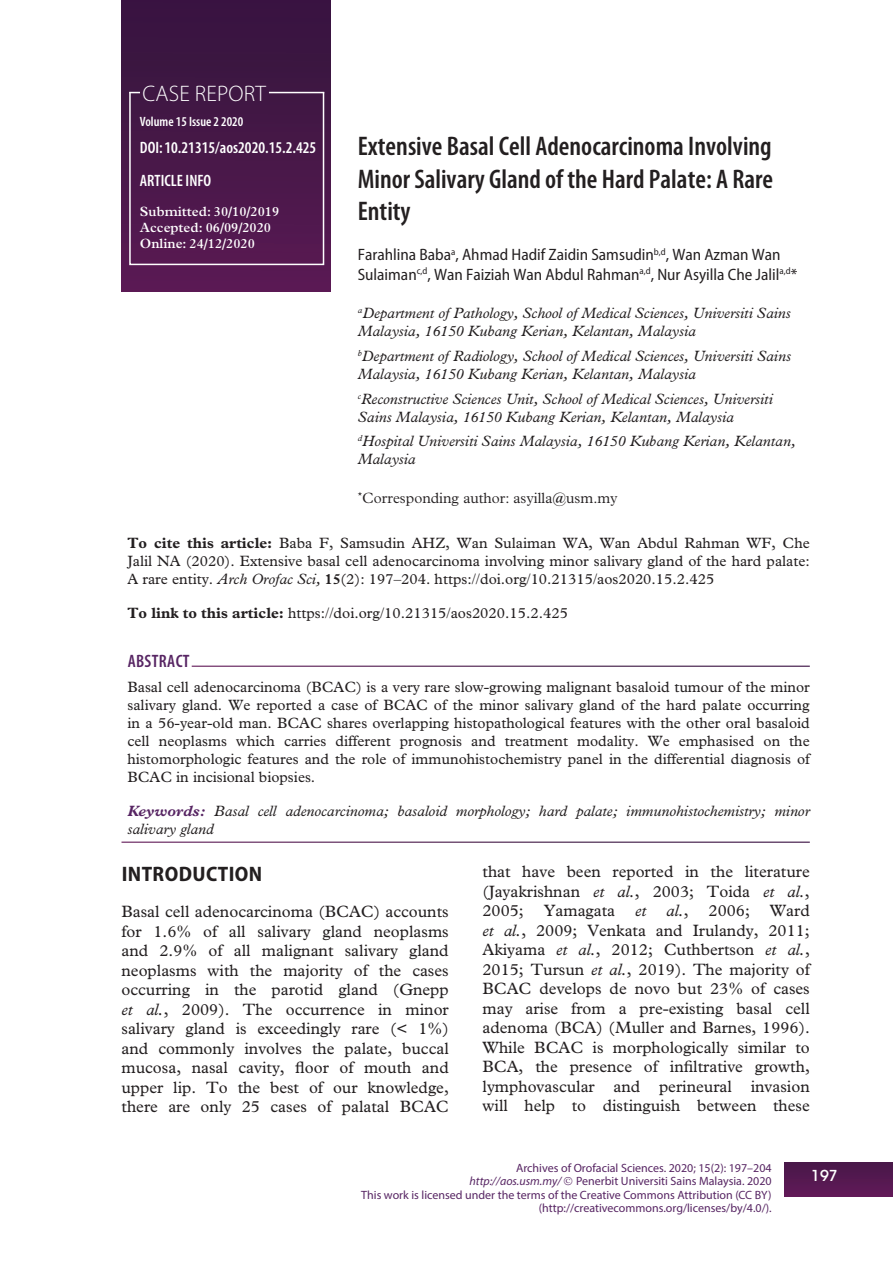
<style>
.page{position:relative;width:893px;height:1263px;background:#fff}
.page>*{position:absolute;margin:0;border:0;box-sizing:border-box;transform-origin:0 0}
.t1{font:600 condensed 27px/32.4px "Myriad Pro";color:#231f20;text-align:justify}
.t2{font:300 22.5px "Myriad Pro";letter-spacing:.01em;color:#fff}
.t3{font:700 semi-condensed 21px "Myriad Pro";letter-spacing:.02em;color:#231f20}
.t4{font:600 condensed 18px "Myriad Pro";color:#572563}
.t5{font:16.5px/19.5px "Plantin Std";color:#231f20;text-align:justify}
.t6{font:semi-condensed 16.5px/19.8px "Myriad Pro";color:#231f20}
.t7{font:600 condensed 16.5px/33.3px "Myriad Pro";color:#fff}
.t8{font:15px/18px "Plantin Std";color:#231f20;text-align:justify}
.t9{font:italic 15px/18px "Plantin Std";color:#231f20}
.t10{font:300 15px "Plantin Std";color:#231f20}
.t11{font:500 15px "ITC Avant Garde Std";color:#fff}
.t12{font:600 13.5px/16.2px "Plantin Std";color:#fff}
.t13{font:600 condensed 13.5px "Myriad Pro";color:#fff}
.t14{font:12px/13.5px "Myriad Pro";color:#572563;text-align:right}
.s1{font-weight:700}
.s2{font-style:italic}
.s3{font-weight:700;color:#572563}
</style>
<div class="page">
<div style="left:122px;top:0;width:209px;height:292px;background:linear-gradient(to bottom,#35153d,#5a1b54)"></div>
<div style="left:784px;top:1163px;width:109px;height:33px;background:#561950"></div>
<div style="left:129px;top:91px;width:195px;height:174px;border:2px solid #fff"></div>
<hr style="left:269px;top:92px;width:55px;height:1px;background:#fff">
<h2 class="t2" style="left:143px;top:80px;width:125px">CASE REPORT</h2>
<p class="t13" style="left:140px;top:113px;width:105px">Volume 15 Issue 2 2020</p>
<p class="t7" style="left:140px;top:130px;width:178px">DOI: 10.21315/aos2020.15.2.425<br>ARTICLE INFO</p>
<p class="t12" style="left:140px;top:203px;width:141px">Submitted: 30/10/2019<br>Accepted: 06/09/2020<br>Online: 24/12/2020</p>
<h1 class="t1" style="left:358px;top:130px;width:417px">Extensive Basal Cell Adenocarcinoma Involving Minor Salivary Gland of the Hard Palate: A Rare Entity</h1>
<p class="t6" style="left:358px;top:244px;width:441px">Farahlina Baba<sup>a</sup>, Ahmad Hadif Zaidin Samsudin<sup>b,d</sup>, Wan Azman Wan<br>Sulaiman<sup>c,d</sup>, Wan Faiziah Wan Abdul Rahman<sup>a,d</sup>, Nur Asyilla Che Jalil<sup>a,d</sup>*</p>
<p class="t9" style="left:358px;top:304px;width:435px"><sup>a</sup>Department of Pathology, School of Medical Sciences, Universiti Sains<br>Malaysia, 16150 Kubang Kerian, Kelantan, Malaysia</p>
<p class="t9" style="left:358px;top:347px;width:435px"><sup>b</sup>Department of Radiology, School of Medical Sciences, Universiti Sains<br>Malaysia, 16150 Kubang Kerian, Kelantan, Malaysia</p>
<p class="t9" style="left:358px;top:390px;width:416px"><sup>c</sup>Reconstructive Sciences Unit, School of Medical Sciences, Universiti<br>Sains Malaysia, 16150 Kubang Kerian, Kelantan, Malaysia</p>
<p class="t9" style="left:358px;top:432px;width:439px"><sup>d</sup>Hospital Universiti Sains Malaysia, 16150 Kubang Kerian, Kelantan,<br>Malaysia</p>
<p class="t10" style="left:358px;top:489px;width:261px"><sup>*</sup>Corresponding author: asyilla@usm.my</p>
<p class="t8" style="left:128px;top:534px;width:684px"><span class="s1">To cite this article:</span> Baba F, Samsudin AHZ, Wan Sulaiman WA, Wan Abdul Rahman WF, Che Jalil NA (2020). Extensive basal cell adenocarcinoma involving minor salivary gland of the hard palate:<br>A rare entity. <span class="s2">Arch Orofac Sci,</span> <span class="s1">15</span>(2): 197–204. https://doi.org/10.21315/aos2020.15.2.425</p>
<p class="t8" style="left:128px;top:604px;width:442px"><span class="s1">To link to this article:</span> https://doi.org/10.21315/aos2020.15.2.425</p>
<p class="t4" style="left:128px;top:650px;width:33px">Abstract</p>
<p class="t8" style="left:128px;top:677px;width:684px">Basal cell adenocarcinoma (BCAC) is a very rare slow-growing malignant basaloid tumour of the minor salivary gland. We reported a case of BCAC of the minor salivary gland of the hard palate occurring in a 56-year-old man. BCAC shares overlapping histopathological features with the other oral basaloid cell neoplasms which carries different prognosis and treatment modality. We emphasised on the histomorphologic features and the role of immunohistochemistry panel in the differential diagnosis of BCAC in incisional biopsies.</p>
<p class="t9" style="left:128px;top:802px;width:684px"><span class="s3">Keywords:</span> Basal cell adenocarcinoma; basaloid morphology; hard palate; immunohistochemistry; minor salivary gland</p>
<p class="t3" style="left:122px;top:861px;width:142px">INTRODUCTION</p>
<p class="t5" style="left:122px;top:902px;width:329px">Basal cell adenocarcinoma (BCAC) accounts for 1.6% of all salivary gland neoplasms and 2.9% of all malignant salivary gland neoplasms with the majority of the cases occurring in the parotid gland (Gnepp <span class="s2">et al.</span>, 2009). The occurrence in minor salivary gland is exceedingly rare (&lt; 1%) and commonly involves the palate, buccal mucosa, nasal cavity, floor of mouth and upper lip. To the best of our knowledge, there are only 25 cases of palatal BCAC</p>
<p class="t5" style="left:483px;top:862px;width:329px">that have been reported in the literature (Jayakrishnan <span class="s2">et al.</span>, 2003; Toida <span class="s2">et al.</span>, 2005; Yamagata <span class="s2">et al.</span>, 2006; Ward <span class="s2">et al.</span>, 2009; Venkata and Irulandy, 2011; Akiyama <span class="s2">et al.</span>, 2012; Cuthbertson <span class="s2">et al.</span>, 2015; Tursun <span class="s2">et al.</span>, 2019). The majority of BCAC develops de novo but 23% of cases may arise from a pre-existing basal cell adenoma (BCA) (Muller and Barnes, 1996).<br>While BCAC is morphologically similar to BCA, the presence of infiltrative growth, lymphovascular and perineural invasion will help to distinguish between these</p>
<p class="t14" style="left:361px;top:1161px;width:412px">Archives of Orofacial Sciences. 2020; 15(2): 197–204<br><span class="s2">http://aos.usm.my/</span> Penerbit Universiti Sains Malaysia. 2020<br>This work is licensed under the terms of the Creative Commons Attribution (CC BY) (http://creativecommons.org/licenses/by/4.0/).</p>
<p class="t11" style="left:811px;top:1166px;width:28px">197</p>
</div>
